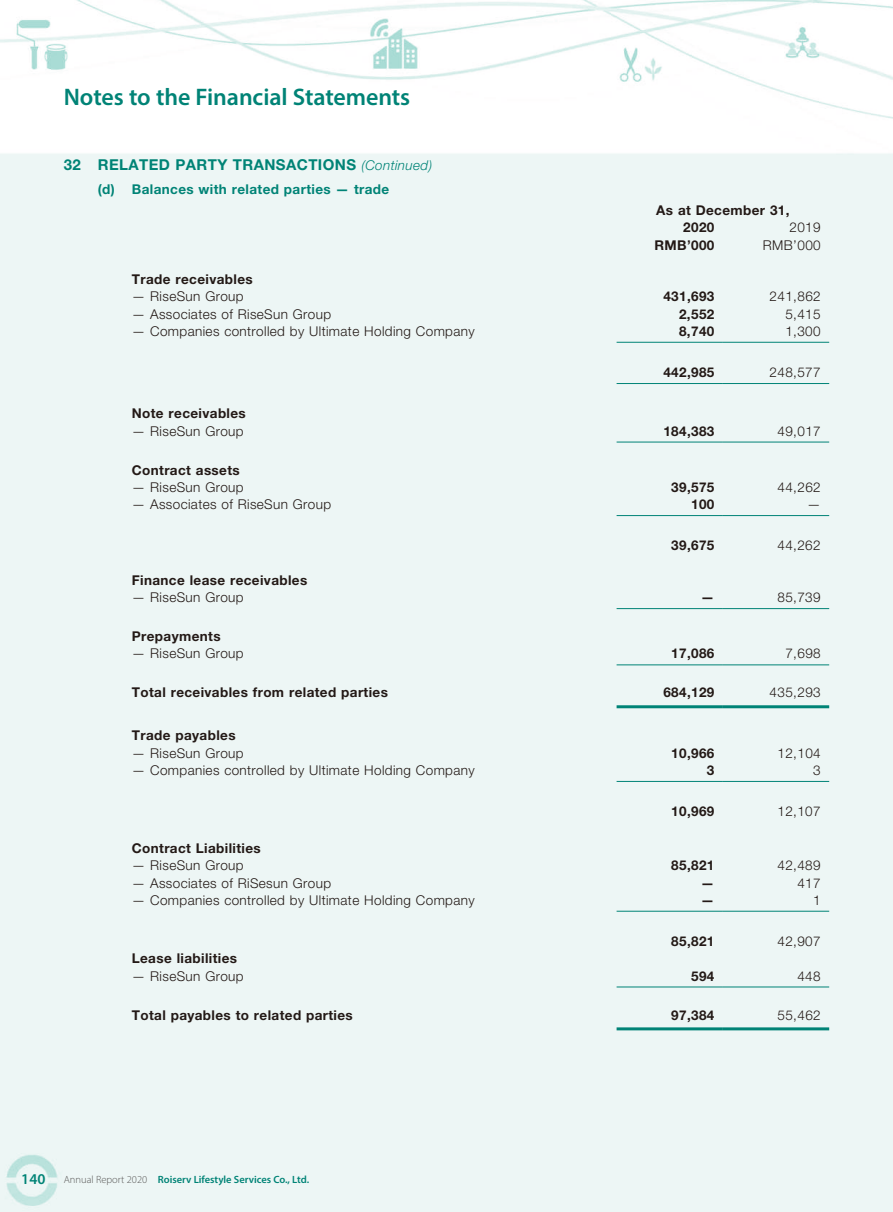
<style>
.page{position:relative;width:893px;height:1212px;background:#fff}
.page>*{position:absolute;margin:0;border:0;box-sizing:border-box;transform-origin:0 0}
.t1{font:600 24px "Myriad Pro";letter-spacing:-.005em;color:#008376}
.t2{font:700 15px "Helvetica Neue LT Std";letter-spacing:.03em;color:#008376}
.t3{font:300 13.5px "Helvetica Neue LT Std";letter-spacing:.03em;color:#231916}
.t4{font:700 13.5px/17.2px "Helvetica Neue LT Std";letter-spacing:.03em;color:#231916}
.t5{font:700 13.5px "Helvetica Neue LT Std";letter-spacing:.03em;color:#008376}
.t6{font:600 10.5px "Myriad Pro";color:#008376}
.s1{font-weight:300;font-style:italic;font-size:13.5px}
.s2{font-size:15px}
.s3{font-weight:300;color:#595857}
</style>
<div class="page">
<hr style="left:617px;top:342px;width:106px;height:1px;background:#008376">
<hr style="left:723px;top:342px;width:106px;height:1px;background:#008376">
<hr style="left:617px;top:383px;width:106px;height:1px;background:#008376">
<hr style="left:723px;top:383px;width:106px;height:1px;background:#008376">
<hr style="left:617px;top:442px;width:106px;height:1px;background:#008376">
<hr style="left:723px;top:442px;width:106px;height:1px;background:#008376">
<hr style="left:617px;top:515px;width:106px;height:1px;background:#008376">
<hr style="left:723px;top:515px;width:106px;height:1px;background:#008376">
<hr style="left:617px;top:608px;width:106px;height:1px;background:#008376">
<hr style="left:723px;top:608px;width:106px;height:1px;background:#008376">
<hr style="left:617px;top:664px;width:106px;height:1px;background:#008376">
<hr style="left:723px;top:664px;width:106px;height:1px;background:#008376">
<hr style="left:617px;top:705px;width:106px;height:3px;background:#008376">
<hr style="left:723px;top:705px;width:106px;height:3px;background:#008376">
<hr style="left:617px;top:781px;width:106px;height:1px;background:#008376">
<hr style="left:723px;top:781px;width:106px;height:1px;background:#008376">
<hr style="left:617px;top:911px;width:106px;height:1px;background:#008376">
<hr style="left:723px;top:911px;width:106px;height:1px;background:#008376">
<hr style="left:617px;top:986px;width:106px;height:1px;background:#008376">
<hr style="left:723px;top:986px;width:106px;height:1px;background:#008376">
<hr style="left:617px;top:1027px;width:106px;height:3px;background:#008376">
<hr style="left:723px;top:1027px;width:106px;height:3px;background:#008376">
<h1 class="t1" style="left:64px;top:82px;width:348px">Notes to the Financial Statements</h1>
<p class="t2" style="left:64px;top:155px;width:370px">32 RELATED PARTY TRANSACTIONS <span class="s1">(Continued)</span></p>
<p class="t5" style="left:98px;top:180px;width:293px">(d) Balances with related parties — trade</p>
<p class="t4" style="left:683px;top:201px;width:108px;text-indent:-27px">As at December 31,<br>2020</p>
<p class="t3" style="left:789px;top:219px;width:33px">2019</p>
<p class="t4" style="left:654px;top:236px;width:62px">RMB’000</p>
<p class="t3" style="left:763px;top:236px;width:59px">RMB’000</p>
<p class="t4" style="left:132px;top:270px;width:122px">Trade receivables</p>
<p class="t3" style="left:132px;top:288px;width:113px">— RiseSun Group</p>
<p class="t4" style="left:663px;top:288px;width:53px">431,693</p>
<p class="t3" style="left:770px;top:288px;width:53px">241,862</p>
<p class="t3" style="left:132px;top:306px;width:201px">— Associates of RiseSun Group</p>
<p class="t4" style="left:679px;top:305px;width:37px">2,552</p>
<p class="t3" style="left:785px;top:306px;width:37px">5,415</p>
<p class="t3" style="left:132px;top:323px;width:344px">— Companies controlled by Ultimate Holding Company</p>
<p class="t4" style="left:679px;top:322px;width:37px">8,740</p>
<p class="t3" style="left:785px;top:323px;width:37px">1,300</p>
<p class="t4" style="left:663px;top:363px;width:53px">442,985</p>
<p class="t3" style="left:770px;top:364px;width:53px">248,577</p>
<p class="t4" style="left:132px;top:405px;width:116px">Note receivables</p>
<p class="t3" style="left:132px;top:423px;width:113px">— RiseSun Group</p>
<p class="t4" style="left:663px;top:422px;width:53px">184,383</p>
<p class="t3" style="left:777px;top:423px;width:45px">49,017</p>
<p class="t4" style="left:132px;top:461px;width:109px">Contract assets</p>
<p class="t3" style="left:132px;top:479px;width:113px">— RiseSun Group</p>
<p class="t4" style="left:671px;top:478px;width:45px">39,575</p>
<p class="t3" style="left:777px;top:479px;width:45px">44,262</p>
<p class="t3" style="left:132px;top:496px;width:201px">— Associates of RiseSun Group</p>
<p class="t4" style="left:691px;top:495px;width:25px">100</p>
<p class="t3" style="left:807px;top:496px;width:15px">—</p>
<p class="t4" style="left:671px;top:537px;width:45px">39,675</p>
<p class="t3" style="left:777px;top:537px;width:45px">44,262</p>
<p class="t4" style="left:132px;top:571px;width:177px">Finance lease receivables</p>
<p class="t3" style="left:132px;top:589px;width:113px">— RiseSun Group</p>
<p class="t4" style="left:701px;top:588px;width:15px">—</p>
<p class="t3" style="left:777px;top:589px;width:45px">85,739</p>
<p class="t4" style="left:132px;top:627px;width:90px">Prepayments</p>
<p class="t3" style="left:132px;top:645px;width:113px">— RiseSun Group</p>
<p class="t4" style="left:671px;top:645px;width:45px">17,086</p>
<p class="t3" style="left:785px;top:645px;width:37px">7,698</p>
<p class="t4" style="left:132px;top:684px;width:258px">Total receivables from related parties</p>
<p class="t4" style="left:663px;top:684px;width:53px">684,129</p>
<p class="t3" style="left:770px;top:684px;width:53px">435,293</p>
<p class="t4" style="left:132px;top:727px;width:105px">Trade payables</p>
<p class="t3" style="left:132px;top:745px;width:113px">— RiseSun Group</p>
<p class="t4" style="left:671px;top:744px;width:45px">10,966</p>
<p class="t3" style="left:777px;top:745px;width:45px">12,104</p>
<p class="t3" style="left:132px;top:762px;width:344px">— Companies controlled by Ultimate Holding Company</p>
<p class="t4" style="left:707px;top:761px;width:9px">3</p>
<p class="t3" style="left:813px;top:762px;width:9px">3</p>
<p class="t4" style="left:671px;top:802px;width:45px">10,969</p>
<p class="t3" style="left:777px;top:803px;width:45px">12,107</p>
<p class="t4" style="left:132px;top:839px;width:130px">Contract Liabilities</p>
<p class="t3" style="left:132px;top:857px;width:113px">— RiseSun Group</p>
<p class="t4" style="left:671px;top:856px;width:45px">85,821</p>
<p class="t3" style="left:777px;top:857px;width:45px">42,489</p>
<p class="t3" style="left:132px;top:874px;width:201px">— Associates of RiSesun Group</p>
<p class="t4" style="left:701px;top:874px;width:15px">—</p>
<p class="t3" style="left:797px;top:874px;width:25px">417</p>
<p class="t3" style="left:132px;top:892px;width:344px">— Companies controlled by Ultimate Holding Company</p>
<p class="t4" style="left:701px;top:891px;width:15px">—</p>
<p class="t3" style="left:813px;top:892px;width:9px">1</p>
<p class="t4" style="left:671px;top:932px;width:45px">85,821</p>
<p class="t3" style="left:777px;top:933px;width:45px">42,907</p>
<p class="t4" style="left:132px;top:949px;width:107px">Lease liabilities</p>
<p class="t3" style="left:132px;top:967px;width:113px">— RiseSun Group</p>
<p class="t4" style="left:691px;top:967px;width:25px">594</p>
<p class="t3" style="left:797px;top:967px;width:25px">448</p>
<p class="t4" style="left:132px;top:1006px;width:223px">Total payables to related parties</p>
<p class="t4" style="left:671px;top:1006px;width:45px">97,384</p>
<p class="t3" style="left:777px;top:1006px;width:45px">55,462</p>
<p class="t6" style="left:21px;top:1172px;width:290px"><span class="s2">140</span> <span class="s3">Annual Report 2020</span> Roiserv Lifestyle Services Co., Ltd.</p>
</div>
